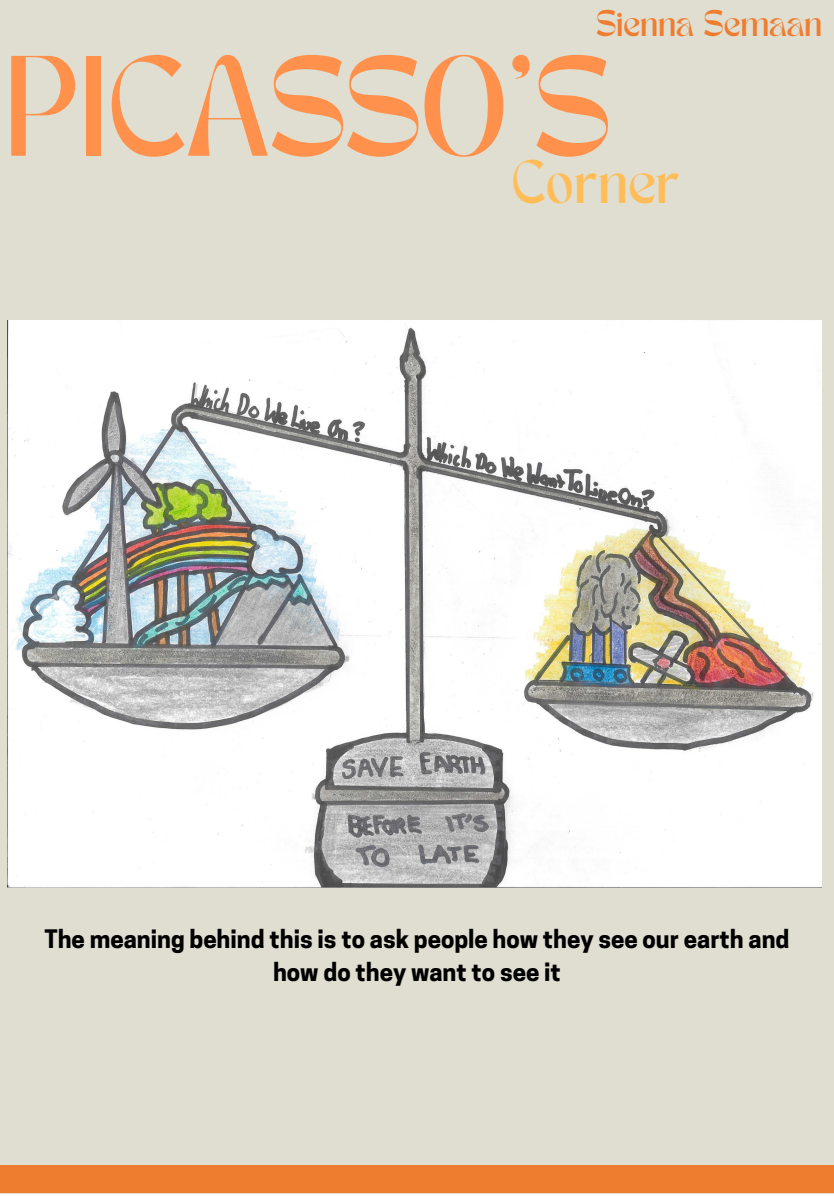
<style>
.page{position:relative;width:834px;height:1196px;background:#fff}
.page>*{position:absolute;margin:0;border:0;box-sizing:border-box;transform-origin:0 0}
.t1{font:99.8px "TAN MERINGUE";color:#ff914d}
.t2{font:43px "TAN MERINGUE";color:#ffbd59}
.t3{font:26px "TAN MERINGUE";color:#ef7d30}
.t4{font:700 24px/33px "Cooper Hewitt";color:#000;text-align:center}
</style>
<div class="page">
<div style="left:0;top:0;width:834px;height:1193px;background:#e0ded0"></div>
<div style="left:0;top:1165px;width:834px;height:27px;background:#ef7d30"></div>
<img style="left:7px;top:320px;width:815px;height:567px">
<p class="t3" style="left:596px;top:10px;width:227px">Sienna Semaan</p>
<h1 class="t1" style="left:4px;top:55px;width:607px">PICASSO'S</h1>
<h2 class="t2" style="left:512px;top:160px;width:169px">Corner</h2>
<p class="t4" style="left:44px;top:925px;width:747px">The meaning behind this is to ask people how they see our earth and how do they want to see it</p>
</div>
